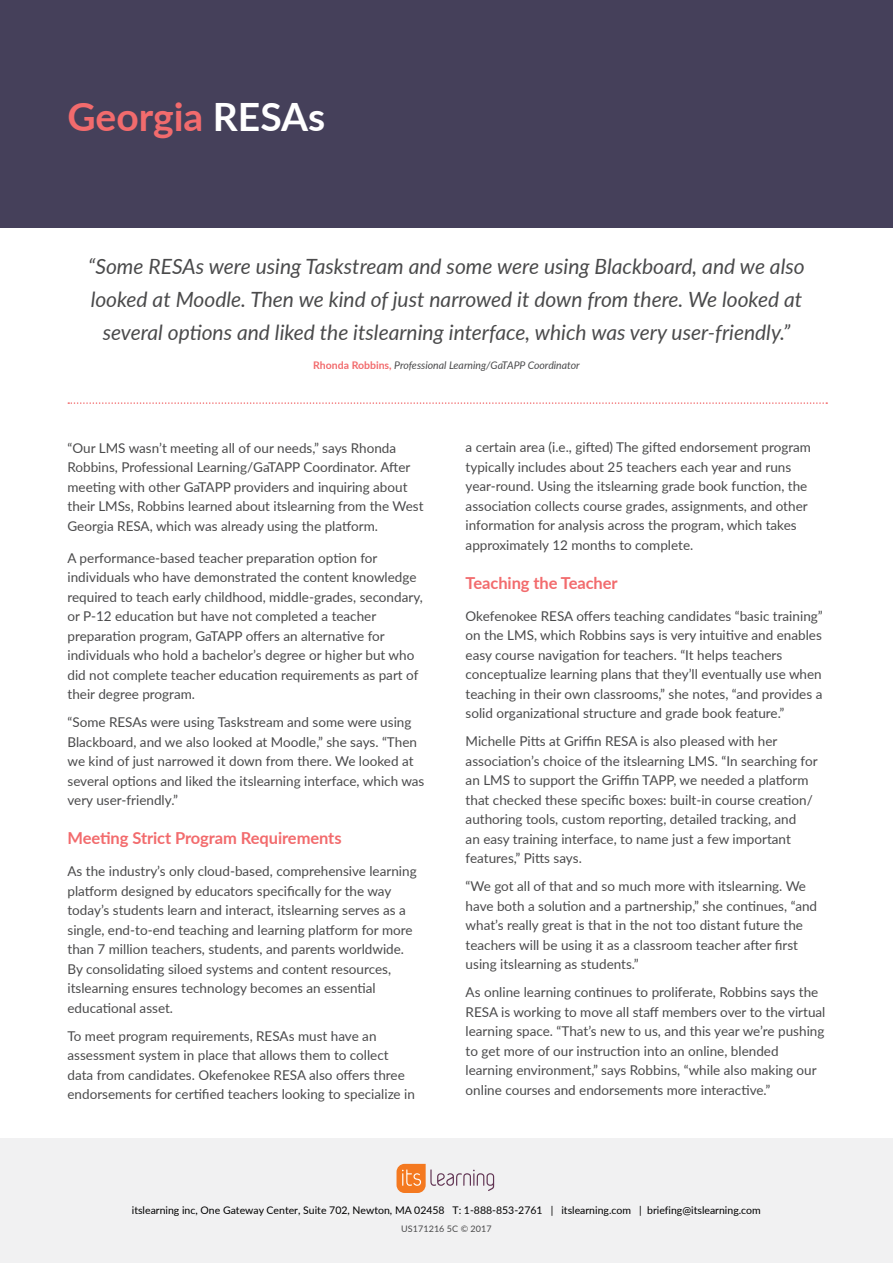
<style>
.page{position:relative;width:893px;height:1263px;background:#fff}
.page>*{position:absolute;margin:0;border:0;box-sizing:border-box;transform-origin:0 0}
.t1{font:700 39px "Lato";color:#f26b6d}
.t2{font:italic 21px/33px "Lato";color:#4a4a4b;text-align:center}
.t3{font:700 16.5px "Lato";letter-spacing:-.005em;color:#f26b6d}
.t4{font:13.5px/19.5px "Lato";color:#4a4a4b}
.t5{font:10.5px "Lato";color:#000}
.t6{font:italic 10.5px "Lato";color:#4a4a4b}
.t7{font:9px "Lato";letter-spacing:.01em;color:#4a4a4b}
.s1{color:#fff}
.s2{font-weight:700;font-style:normal;color:#f26b6d}
</style>
<div class="page">
<div style="left:0;top:1138px;width:893px;height:125px;background:#f1f1f2"></div>
<div style="left:0;top:0;width:893px;height:227px;background:#45405a"></div>
<svg style="left:396px;top:1164px;width:98px;height:29px"></svg>
<svg style="left:68px;top:402px;width:759px;height:2px"></svg>
<h1 class="t1" style="left:68px;top:88px;width:259px">Georgia <span class="s1">RESAs</span></h1>
<p class="t2" style="left:88px;top:249px;width:718px">“Some RESAs were using Taskstream and some were using Blackboard, and we also looked at Moodle. Then we kind of just narrowed it down from there. We looked at several options and liked the itslearning interface, which was very user-friendly.”</p>
<p class="t6" style="left:313px;top:358px;width:268px"><span class="s2">Rhonda Robbins,</span> Professional Learning/GaTAPP Coordinator</p>
<p class="t4" style="left:68px;top:437px;width:358px">“Our LMS wasn’t meeting all of our needs,” says Rhonda Robbins, Professional Learning/GaTAPP Coordinator. After meeting with other GaTAPP providers and inquiring about their LMSs, Robbins learned about itslearning from the West Georgia RESA, which was already using the platform.</p>
<p class="t4" style="left:68px;top:547px;width:357px">A performance-based teacher preparation option for individuals who have demonstrated the content knowledge required to teach early childhood, middle-grades, secondary, or P-12 education but have not completed a teacher preparation program, GaTAPP offers an alternative for individuals who hold a bachelor’s degree or higher but who did not complete teacher education requirements as part of their degree program.</p>
<p class="t4" style="left:68px;top:712px;width:358px">“Some RESAs were using Taskstream and some were using Blackboard, and we also looked at Moodle,” she says. “Then we kind of just narrowed it down from there. We looked at several options and liked the itslearning interface, which was very user-friendly.”</p>
<p class="t3" style="left:68px;top:826px;width:276px">Meeting Strict Program Requirements</p>
<p class="t4" style="left:68px;top:861px;width:351px">As the industry’s only cloud-based, comprehensive learning platform designed by educators specifically for the way today’s students learn and interact, itslearning serves as a single, end-to-end teaching and learning platform for more than 7 million teachers, students, and parents worldwide.<br>By consolidating siloed systems and content resources, itslearning ensures technology becomes an essential educational asset.</p>
<p class="t4" style="left:68px;top:1025px;width:349px">To meet program requirements, RESAs must have an assessment system in place that allows them to collect data from candidates. Okefenokee RESA also offers three endorsements for certified teachers looking to specialize in</p>
<p class="t4" style="left:466px;top:437px;width:347px">a certain area (i.e., gifted) The gifted endorsement program typically includes about 25 teachers each year and runs year-round. Using the itslearning grade book function, the association collects course grades, assignments, and other information for analysis across the program, which takes approximately 12 months to complete.</p>
<p class="t3" style="left:466px;top:570px;width:154px">Teaching the Teacher</p>
<p class="t4" style="left:466px;top:605px;width:359px">Okefenokee RESA offers teaching candidates “basic training” on the LMS, which Robbins says is very intuitive and enables easy course navigation for teachers. “It helps teachers conceptualize learning plans that they’ll eventually use when teaching in their own classrooms,” she notes, “and provides a solid organizational structure and grade book feature.”</p>
<p class="t4" style="left:466px;top:731px;width:354px">Michelle Pitts at Griffin RESA is also pleased with her association’s choice of the itslearning LMS. “In searching for an LMS to support the Griffin TAPP, we needed a platform that checked these specific boxes: built-in course creation/ authoring tools, custom reporting, detailed tracking, and<br>an easy training interface, to name just a few important features,” Pitts says.</p>
<p class="t4" style="left:466px;top:876px;width:353px">“We got all of that and so much more with itslearning. We have both a solution and a partnership,” she continues, “and what’s really great is that in the not too distant future the teachers will be using it as a classroom teacher after first using itslearning as students.”</p>
<p class="t4" style="left:466px;top:982px;width:361px">As online learning continues to proliferate, Robbins says the RESA is working to move all staff members over to the virtual learning space. “That’s new to us, and this year we’re pushing to get more of our instruction into an online, blended learning environment,” says Robbins, “while also making our online courses and endorsements more interactive.”</p>
<p class="t5" style="left:132px;top:1203px;width:631px">itslearning inc, One Gateway Center, Suite 702, Newton, MA 02458 T: 1-888-853-2761 | itslearning.com | briefing@itslearning.com</p>
<p class="t7" style="left:401px;top:1222px;width:92px">US171216 5C © 2017</p>
</div>
